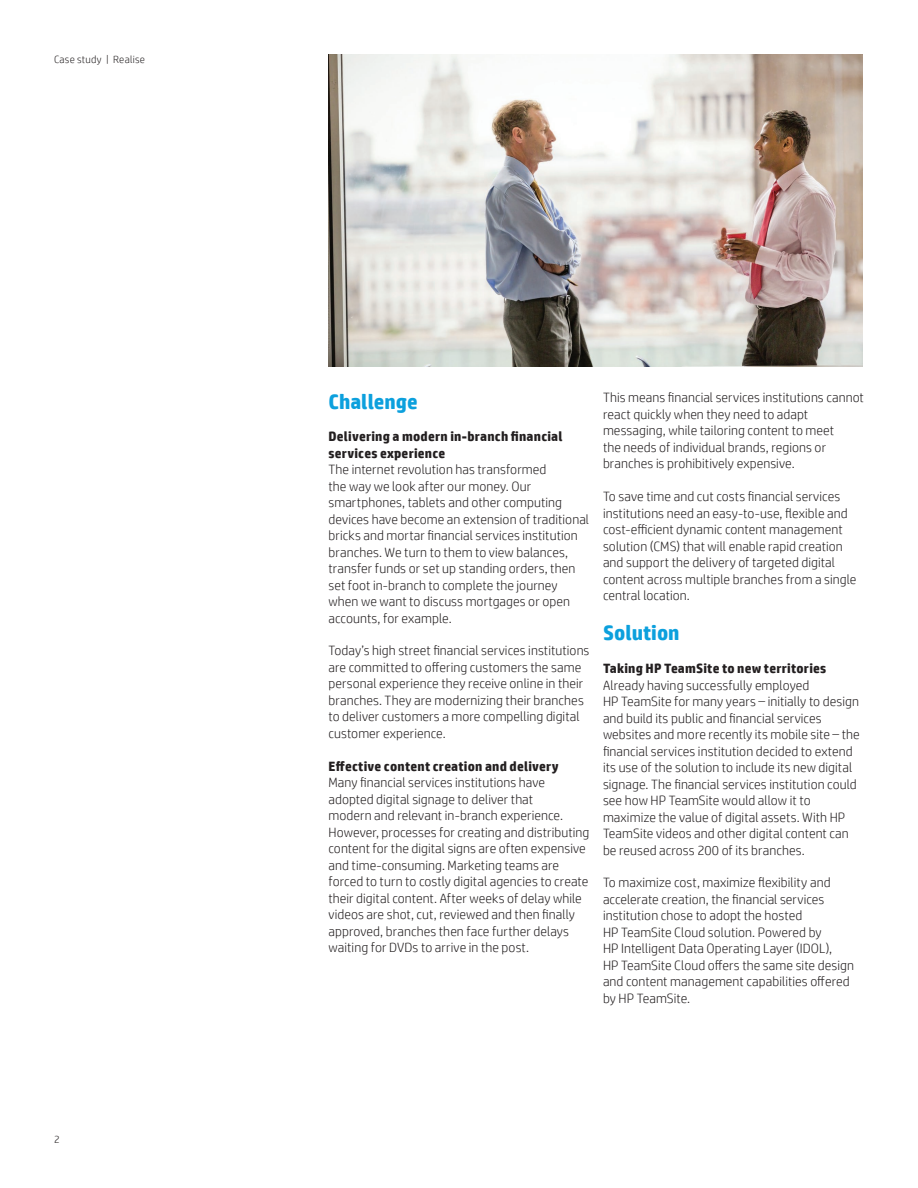
<style>
.page{position:relative;width:918px;height:1188px;background:#fff}
.page>*{position:absolute;margin:0;border:0;box-sizing:border-box;transform-origin:0 0}
.Subhead_14_16_bold_b{font:700 21px "HP Simplified";color:#0ca0dd}
.Body{font:300 13.5px/16.5px "HP Simplified";letter-spacing:.005em;color:#231f20}
.Body_header_bold{font:700 13.5px/16.5px "HP Simplified";letter-spacing:.015em;color:#231f20}
.Title_descriptor{font:300 10.5px "HP Simplified";letter-spacing:.025em;color:#231f20}
.Page_number_left{font:300 10.5px "HP Simplified";color:#231f20}
</style>
<div class="page">
<img style="left:329px;top:54px;width:534px;height:312px">
<p class="Title_descriptor" style="left:54px;top:53px;width:93px">Case study | Realise</p>
<p class="Page_number_left" style="left:54px;top:1133px;width:7px">2</p>
<p class="Subhead_14_16_bold_b" style="left:329px;top:389px;width:91px">Challenge</p>
<p class="Body_header_bold" style="left:329px;top:428px;width:235px">Delivering a modern in-branch financial services experience</p>
<p class="Body" style="left:329px;top:461px;width:262px">The internet revolution has transformed<br>the way we look after our money. Our smartphones, tablets and other computing devices have become an extension of traditional bricks and mortar financial services institution branches. We turn to them to view balances, transfer funds or set up standing orders, then set foot in-branch to complete the journey when we want to discuss mortgages or open accounts, for example.</p>
<p class="Body" style="left:329px;top:642px;width:262px">Today’s high street financial services institutions are committed to offering customers the same personal experience they receive online in their branches. They are modernizing their branches to deliver customers a more compelling digital customer experience.</p>
<p class="Body_header_bold" style="left:329px;top:758px;width:232px">Effective content creation and delivery</p>
<p class="Body" style="left:329px;top:774px;width:263px">Many financial services institutions have adopted digital signage to deliver that<br>modern and relevant in-branch experience.<br>However, processes for creating and distributing content for the digital signs are often expensive and time-consuming. Marketing teams are forced to turn to costly digital agencies to create their digital content. After weeks of delay while videos are shot, cut, reviewed and then finally approved, branches then face further delays waiting for DVDs to arrive in the post.</p>
<p class="Body" style="left:603px;top:389px;width:263px">This means financial services institutions cannot react quickly when they need to adapt messaging, while tailoring content to meet<br>the needs of individual brands, regions or branches is prohibitively expensive.</p>
<p class="Body" style="left:603px;top:488px;width:255px">To save time and cut costs financial services institutions need an easy-to-use, flexible and cost-efficient dynamic content management solution (CMS) that will enable rapid creation and support the delivery of targeted digital content across multiple branches from a single central location.</p>
<p class="Subhead_14_16_bold_b" style="left:603px;top:621px;width:78px">Solution</p>
<p class="Body_header_bold" style="left:603px;top:660px;width:225px">Taking HP TeamSite to new territories</p>
<p class="Body" style="left:603px;top:676px;width:258px">Already having successfully employed<br>HP TeamSite for many years – initially to design and build its public and financial services websites and more recently its mobile site – the financial services institution decided to extend its use of the solution to include its new digital signage. The financial services institution could see how HP TeamSite would allow it to maximize the value of digital assets. With HP TeamSite videos and other digital content can be reused across 200 of its branches.</p>
<p class="Body" style="left:603px;top:874px;width:252px">To maximize cost, maximize flexibility and accelerate creation, the financial services institution chose to adopt the hosted<br>HP TeamSite Cloud solution. Powered by<br>HP Intelligent Data Operating Layer (IDOL),<br>HP TeamSite Cloud offers the same site design and content management capabilities offered by HP TeamSite.</p>
</div>
